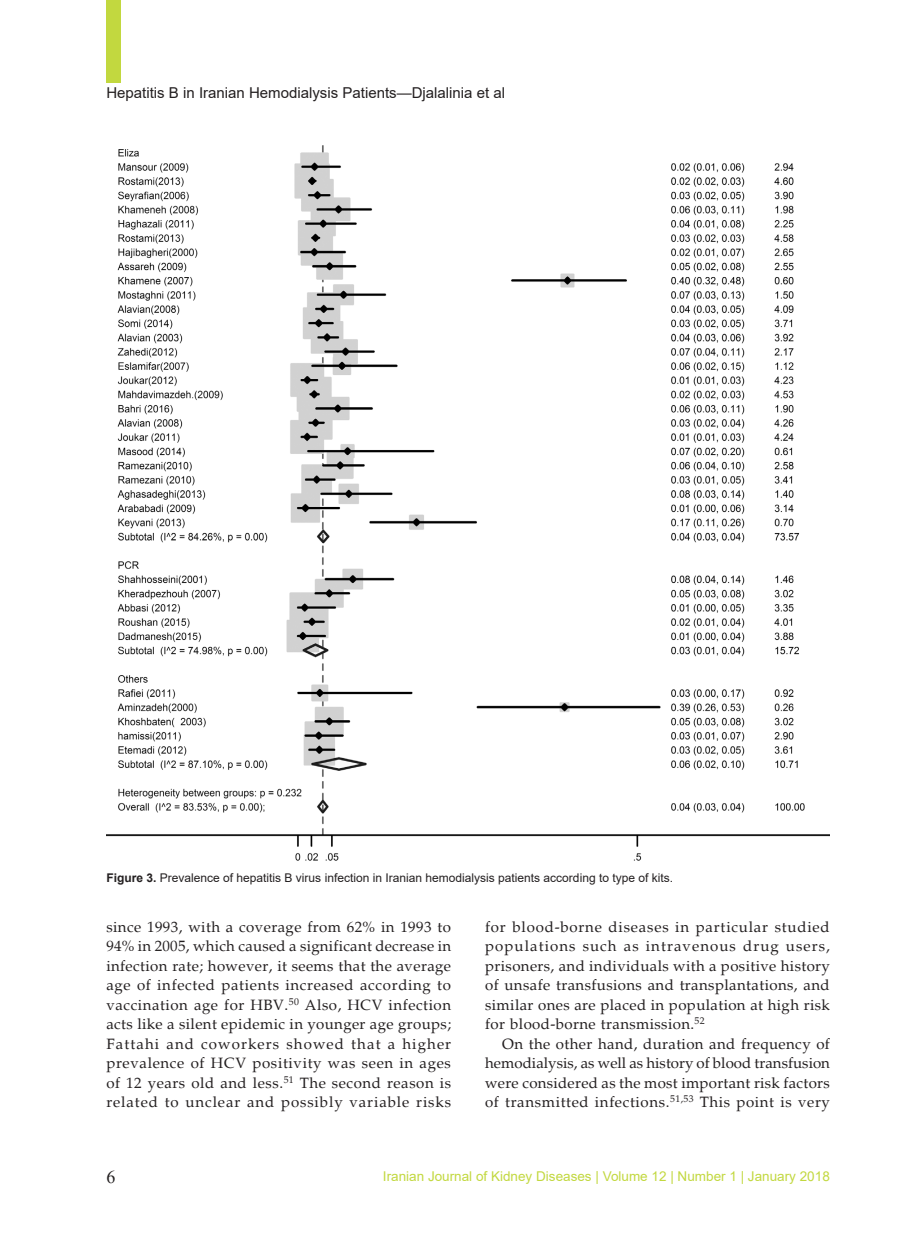
<style>
.page{position:relative;width:915px;height:1255px;background:#fff}
.page>*{position:absolute;margin:0;border:0;box-sizing:border-box;transform-origin:0 0}
.t1{font:18px "Times New Roman";color:#231f20}
.t2{font:15px/19.5px "Palatino";letter-spacing:.04em;color:#231f20;text-align:justify}
.t3{font:15px "Arial";color:#231f20}
.t4{font:13.5px "Arial";color:#c2d83f}
.t5{font:12px "Arial";color:#231f20}
.s1{font-weight:700}
</style>
<div class="page">
<div style="left:106px;top:0;width:15px;height:83px;background:#c2d83f"></div>
<img style="left:106px;top:145px;width:723px;height:716px">
<p class="t3" style="left:106px;top:82px;width:400px">Hepatitis B in Iranian Hemodialysis Patients—Djalalinia et al</p>
<p class="t5" style="left:106px;top:869px;width:568px"><span class="s1">Figure 3.</span> Prevalence of hepatitis B virus infection in Iranian hemodialysis patients according to type of kits.</p>
<p class="t2" style="left:106px;top:917px;width:346px">since 1993, with a coverage from 62% in 1993 to 94% in 2005, which caused a significant decrease in infection rate; however, it seems that the average age of infected patients increased according to vaccination age for HBV.<sup>50</sup> Also, HCV infection acts like a silent epidemic in younger age groups; Fattahi and coworkers showed that a higher prevalence of HCV positivity was seen in ages of 12 years old and less.<sup>51</sup> The second reason is related to unclear and possibly variable risks</p>
<p class="t2" style="left:485px;top:917px;width:346px">for blood-borne diseases in particular studied populations such as intravenous drug users, prisoners, and individuals with a positive history of unsafe transfusions and transplantations, and similar ones are placed in population at high risk for blood-borne transmission.<sup>52</sup></p>
<p class="t2" style="left:485px;top:1034px;width:346px;text-indent:17px">On the other hand, duration and frequency of hemodialysis, as well as history of blood transfusion were considered as the most important risk factors of transmitted infections.<sup>51,53</sup> This point is very</p>
<p class="t1" style="left:106px;top:1164px;width:10px">6</p>
<p class="t4" style="left:383px;top:1166px;width:448px">Iranian Journal of Kidney Diseases | Volume 12 | Number 1 | January 2018</p>
</div>
